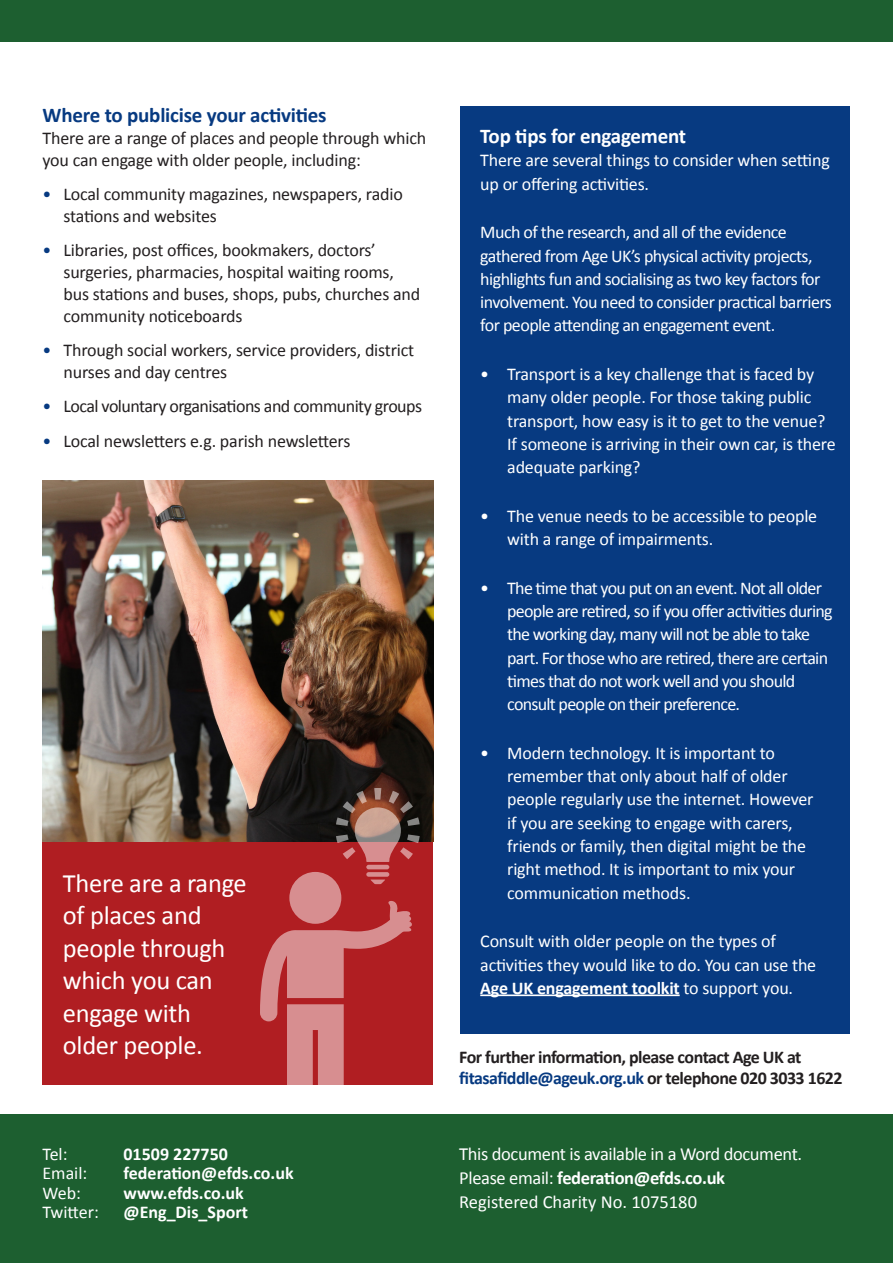
<style>
.page{position:relative;width:893px;height:1263px;background:#fff}
.page>*{position:absolute;margin:0;border:0;box-sizing:border-box;transform-origin:0 0}
.Body_Text_Opening_Pa{font:26.55px/32.4px "Calibri";letter-spacing:-.01em;color:#fff}
.Body_Text{font:700 21px "Calibri";letter-spacing:-.01em;color:#073a81}
.Body_Text-2{font:700 21px "Calibri";letter-spacing:-.01em;color:#fff}
.t1{font:18.6px/24.2px "Calibri";letter-spacing:-.02em;color:#fff}
.Body_Text-3{font:18px/23.2px "Calibri";letter-spacing:-.02em;color:#fff}
.Body_Text-4{font:18px/21.8px "Calibri";letter-spacing:-.01em;color:#231f20}
.Body_Text-5{font:18px/23.2px "Calibri";letter-spacing:-.04em;color:#fff}
.Body_Text-6{font:700 18px/21px "Calibri";letter-spacing:-.03em;color:#231f20}
.t2{font:700 18px "Calibri";color:#fff}
.Body_Text-7{font:18px "Calibri";letter-spacing:-.03em;color:#231f20}
.s1{color:#073a81}
.s2{font-weight:700}
</style>
<div class="page">
<div style="left:460px;top:106px;width:390px;height:927px;background:#073a81"></div>
<div style="left:0;top:0;width:893px;height:42px;background:#1d5f30"></div>
<div style="left:0;top:1114px;width:893px;height:149px;background:#1d5f30"></div>
<div style="left:43px;top:842px;width:390px;height:242px;background:#b01e22"></div>
<img style="left:43px;top:480px;width:391px;height:362px">
<hr style="left:480px;top:994px;width:200px;height:2px;background:#fff">
<div style="left:289px;top:872px;width:52px;height:52px;background:#d78e90;border-radius:50%"></div>
<svg style="left:260px;top:899px;width:153px;height:186px"></svg>
<div style="left:366px;top:872px;width:23px;height:5px;background:#d78e90;border-radius:2px"></div>
<hr style="left:366px;top:865px;width:23px;height:4px;background:#d78e90;border-radius:2px">
<svg style="left:370px;top:879px;width:15px;height:5px"></svg>
<svg style="left:336px;top:788px;width:84px;height:74px;background:#82514b"></svg>
<p class="Body_Text" style="left:43px;top:102px;width:286px">Where to publicise your activities</p>
<p class="Body_Text-4" style="left:43px;top:126px;width:385px">There are a range of places and people through which you can engage with older people, including:</p>
<p class="Body_Text-4" style="left:64px;top:182px;width:341px;text-indent:-21px"><span class="s1">•</span> Local community magazines, newspapers, radio stations and websites</p>
<p class="Body_Text-4" style="left:64px;top:239px;width:358px;text-indent:-21px"><span class="s1">•</span> Libraries, post offices, bookmakers, doctors’ surgeries, pharmacies, hospital waiting rooms, bus stations and buses, shops, pubs, churches and community noticeboards</p>
<p class="Body_Text-4" style="left:64px;top:338px;width:352px;text-indent:-21px"><span class="s1">•</span> Through social workers, service providers, district nurses and day centres</p>
<p class="Body_Text-7" style="left:43px;top:395px;width:381px"><span class="s1">•</span> Local voluntary organisations and community groups</p>
<p class="Body_Text-4" style="left:43px;top:429px;width:309px"><span class="s1">•</span> Local newsletters e.g. parish newsletters</p>
<p class="Body_Text_Opening_Pa" style="left:63px;top:866px;width:185px">There are a range of places and people through which you can engage with older people.</p>
<p class="Body_Text-3" style="left:43px;top:1141px;width:27px">Tel:</p>
<p class="t2" style="left:124px;top:1143px;width:106px">01509 227750</p>
<p class="Body_Text-3" style="left:43px;top:1161px;width:46px">Email:</p>
<p class="t2" style="left:124px;top:1162px;width:172px">federation@efds.co.uk</p>
<p class="Body_Text-3" style="left:43px;top:1180px;width:40px">Web:</p>
<p class="t2" style="left:124px;top:1182px;width:122px">www.efds.co.uk</p>
<p class="Body_Text-3" style="left:43px;top:1200px;width:58px">Twitter:</p>
<p class="t2" style="left:124px;top:1201px;width:126px">@Eng_Dis_Sport</p>
<p class="Body_Text-2" style="left:480px;top:123px;width:207px">Top tips for engagement</p>
<p class="Body_Text-3" style="left:480px;top:148px;width:351px">There are several things to consider when setting up or offering activities.</p>
<p class="Body_Text-3" style="left:480px;top:220px;width:353px">Much of the research, and all of the evidence gathered from Age UK’s physical activity projects, highlights fun and socialising as two key factors for involvement. You need to consider practical barriers for people attending an engagement event.</p>
<p class="Body_Text-3" style="left:507px;top:362px;width:330px;text-indent:-27px">• Transport is a key challenge that is faced by many older people. For those taking public transport, how easy is it to get to the venue?<br>If someone is arriving in their own car, is there adequate parking?</p>
<p class="Body_Text-3" style="left:507px;top:503px;width:311px;text-indent:-27px">• The venue needs to be accessible to people with a range of impairments.</p>
<p class="Body_Text-5" style="left:507px;top:575px;width:327px;text-indent:-27px">• The time that you put on an event. Not all older people are retired, so if you offer activities during the working day, many will not be able to take part. For those who are retired, there are certain times that do not work well and you should consult people on their preference.</p>
<p class="Body_Text-3" style="left:507px;top:740px;width:308px;text-indent:-27px">• Modern technology. It is important to remember that only about half of older people regularly use the internet. However if you are seeking to engage with carers, friends or family, then digital might be the right method. It is important to mix your communication methods.</p>
<p class="Body_Text-3" style="left:480px;top:929px;width:337px">Consult with older people on the types of activities they would like to do. You can use the<br><span class="s2">Age UK engagement toolkit</span> to support you.</p>
<p class="Body_Text-6" style="left:459px;top:1046px;width:385px">For further information, please contact Age UK at <span class="s1">fitasafiddle@ageuk.org.uk</span> or telephone 020 3033 1622</p>
<p class="t1" style="left:459px;top:1140px;width:345px">This document is available in a Word document.<br>Please email: <span class="s2">federation@efds.co.uk<br></span>Registered Charity No. 1075180</p>
</div>
